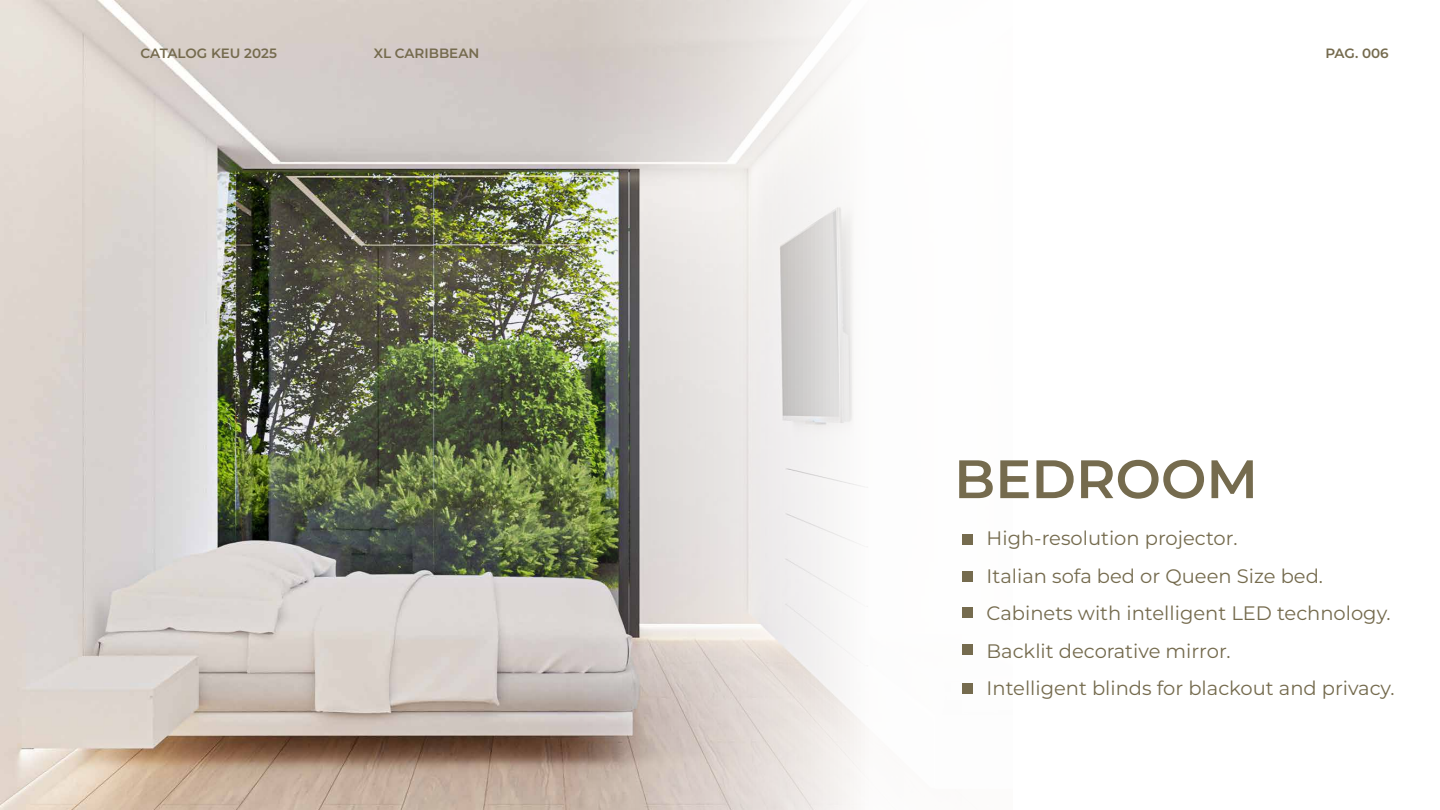
<style>
.page{position:relative;width:1440px;height:810px;background:#fff}
.page>*{position:absolute;margin:0;border:0;box-sizing:border-box;transform-origin:0 0}
.t1{font:100 54px "Montserrat";color:#756b4e}
.t2{font:100 19.5px/37.5px "Montserrat";color:#756b4e}
.t3{font:100 13.5px "Montserrat";color:#756b4e}
</style>
<div class="page">
<img style="left:0;top:0;width:449px;height:810px">
<img style="left:449px;top:0;width:524px;height:810px">
<div style="left:962px;top:534px;width:11px;height:11px;background:#756b4e"></div>
<div style="left:962px;top:571px;width:11px;height:10px;background:#756b4e"></div>
<div style="left:962px;top:607px;width:11px;height:11px;background:#756b4e"></div>
<div style="left:962px;top:644px;width:11px;height:11px;background:#756b4e"></div>
<div style="left:962px;top:683px;width:11px;height:10px;background:#756b4e"></div>
<p class="t3" style="left:141px;top:45px;width:138px">CATALOG KEU 2025</p>
<p class="t3" style="left:374px;top:45px;width:107px">XL CARIBBEAN</p>
<p class="t3" style="left:1325px;top:45px;width:65px">PAG. 006</p>
<h1 class="t1" style="left:954px;top:443px;width:305px">BEDROOM</h1>
<p class="t2" style="left:987px;top:519px;width:410px">High-resolution projector.<br>Italian sofa bed or Queen Size bed.<br>Cabinets with intelligent LED technology.<br>Backlit decorative mirror.<br>Intelligent blinds for blackout and privacy.</p>
</div>
